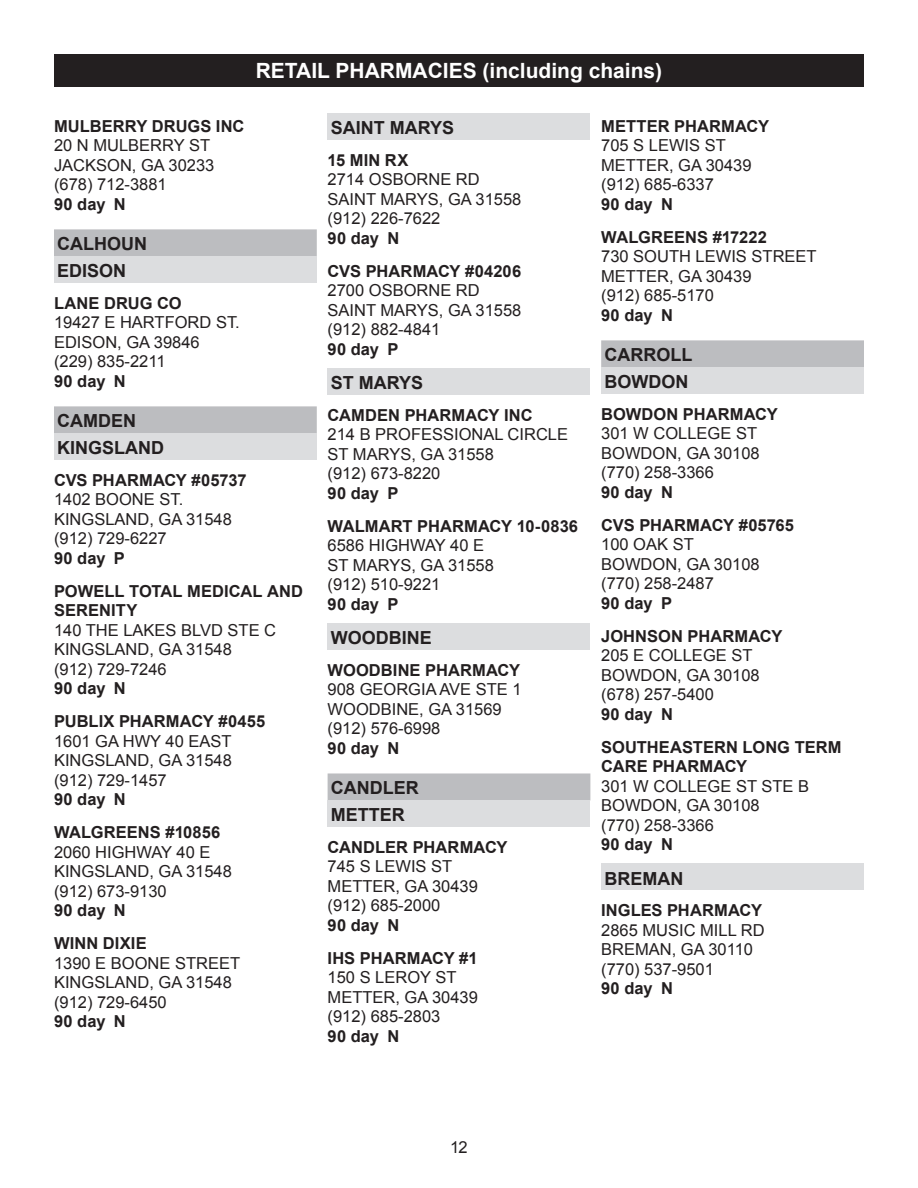
<style>
.page{position:relative;width:918px;height:1188px;background:#fff}
.page>*{position:absolute;margin:0;border:0;box-sizing:border-box;transform-origin:0 0}
.t1{font:700 21px "Arial";color:#fff}
.Listings___CITY_Gray{font:700 18px "Arial";color:#231f20}
.Listings___County_he{font:700 18px "Arial";color:#231f20}
.Listings___ePrescrib{font:16.5px/19.5px "Arial";color:#231f20}
.Listings___Pharmacy{font:700 16.5px/19.5px "Arial";letter-spacing:.005em;color:#231f20}
.s1{font-weight:700}
</style>
<div class="page">
<div style="left:54px;top:54px;width:810px;height:32px;background:#231f20"></div>
<div style="left:54px;top:229px;width:263px;height:27px;background:#bcbdc0"></div>
<div style="left:54px;top:256px;width:263px;height:27px;background:#dcdddf"></div>
<div style="left:54px;top:406px;width:263px;height:27px;background:#bcbdc0"></div>
<div style="left:54px;top:433px;width:263px;height:27px;background:#dcdddf"></div>
<div style="left:328px;top:113px;width:262px;height:27px;background:#dcdddf"></div>
<div style="left:328px;top:368px;width:262px;height:27px;background:#dcdddf"></div>
<div style="left:328px;top:623px;width:262px;height:27px;background:#dcdddf"></div>
<div style="left:328px;top:773px;width:262px;height:27px;background:#bcbdc0"></div>
<div style="left:328px;top:800px;width:262px;height:27px;background:#dcdddf"></div>
<div style="left:601px;top:340px;width:263px;height:27px;background:#bcbdc0"></div>
<div style="left:601px;top:367px;width:263px;height:27px;background:#dcdddf"></div>
<div style="left:601px;top:864px;width:263px;height:26px;background:#dcdddf"></div>
<p class="t1" style="left:256px;top:57px;width:408px">RETAIL PHARMACIES (including chains)</p>
<p class="Listings___Pharmacy" style="left:54px;top:117px;width:192px">MULBERRY DRUGS INC</p>
<p class="Listings___ePrescrib" style="left:54px;top:136px;width:162px">20 N MULBERRY ST<br>JACKSON, GA 30233 (678) 712-3881<br><span class="s1">90 day N</span></p>
<p class="Listings___County_he" style="left:57px;top:231px;width:91px">CALHOUN</p>
<p class="Listings___CITY_Gray" style="left:57px;top:259px;width:71px">EDISON</p>
<p class="Listings___Pharmacy" style="left:54px;top:294px;width:129px">LANE DRUG CO</p>
<p class="Listings___ePrescrib" style="left:54px;top:313px;width:187px">19427 E HARTFORD ST.<br>EDISON, GA 39846 (229) 835-2211<br><span class="s1">90 day N</span></p>
<p class="Listings___County_he" style="left:57px;top:408px;width:80px">CAMDEN</p>
<p class="Listings___CITY_Gray" style="left:57px;top:436px;width:108px">KINGSLAND</p>
<p class="Listings___Pharmacy" style="left:54px;top:471px;width:194px">CVS PHARMACY #05737</p>
<p class="Listings___ePrescrib" style="left:54px;top:490px;width:179px">1402 BOONE ST.<br>KINGSLAND, GA 31548 (912) 729-6227<br><span class="s1">90 day P</span></p>
<p class="Listings___Pharmacy" style="left:54px;top:582px;width:251px">POWELL TOTAL MEDICAL AND<br>SERENITY</p>
<p class="Listings___ePrescrib" style="left:54px;top:621px;width:224px">140 THE LAKES BLVD STE C<br>KINGSLAND, GA 31548<br>(912) 729-7246<br><span class="s1">90 day N</span></p>
<p class="Listings___Pharmacy" style="left:54px;top:712px;width:213px">PUBLIX PHARMACY #0455</p>
<p class="Listings___ePrescrib" style="left:54px;top:732px;width:179px">1601 GA HWY 40 EAST<br>KINGSLAND, GA 31548 (912) 729-1457<br><span class="s1">90 day N</span></p>
<p class="Listings___Pharmacy" style="left:54px;top:823px;width:168px">WALGREENS #10856</p>
<p class="Listings___ePrescrib" style="left:54px;top:843px;width:179px">2060 HIGHWAY 40 E<br>KINGSLAND, GA 31548 (912) 673-9130<br><span class="s1">90 day N</span></p>
<p class="Listings___Pharmacy" style="left:54px;top:934px;width:94px">WINN DIXIE</p>
<p class="Listings___ePrescrib" style="left:54px;top:954px;width:188px">1390 E BOONE STREET<br>KINGSLAND, GA 31548 (912) 729-6450<br><span class="s1">90 day N</span></p>
<p class="Listings___CITY_Gray" style="left:331px;top:116px;width:125px">SAINT MARYS</p>
<p class="Listings___Pharmacy" style="left:328px;top:151px;width:82px">15 MIN RX</p>
<p class="Listings___ePrescrib" style="left:328px;top:170px;width:195px">2714 OSBORNE RD<br>SAINT MARYS, GA 31558 (912) 226-7622<br><span class="s1">90 day N</span></p>
<p class="Listings___Pharmacy" style="left:328px;top:262px;width:195px">CVS PHARMACY #04206</p>
<p class="Listings___ePrescrib" style="left:328px;top:281px;width:195px">2700 OSBORNE RD<br>SAINT MARYS, GA 31558 (912) 882-4841<br><span class="s1">90 day P</span></p>
<p class="Listings___CITY_Gray" style="left:331px;top:371px;width:94px">ST MARYS</p>
<p class="Listings___Pharmacy" style="left:328px;top:406px;width:207px">CAMDEN PHARMACY INC</p>
<p class="Listings___ePrescrib" style="left:328px;top:425px;width:242px">214 B PROFESSIONAL CIRCLE<br>ST MARYS, GA 31558<br>(912) 673-8220<br><span class="s1">90 day P</span></p>
<p class="Listings___Pharmacy" style="left:328px;top:517px;width:252px">WALMART PHARMACY 10-0836</p>
<p class="Listings___ePrescrib" style="left:328px;top:536px;width:168px">6586 HIGHWAY 40 E<br>ST MARYS, GA 31558 (912) 510-9221<br><span class="s1">90 day P</span></p>
<p class="Listings___CITY_Gray" style="left:331px;top:626px;width:102px">WOODBINE</p>
<p class="Listings___Pharmacy" style="left:328px;top:661px;width:194px">WOODBINE PHARMACY</p>
<p class="Listings___ePrescrib" style="left:328px;top:680px;width:196px">908 GEORGIA AVE STE 1<br>WOODBINE, GA 31569 (912) 576-6998<br><span class="s1">90 day N</span></p>
<p class="Listings___County_he" style="left:331px;top:776px;width:89px">CANDLER</p>
<p class="Listings___CITY_Gray" style="left:331px;top:803px;width:75px">METTER</p>
<p class="Listings___Pharmacy" style="left:328px;top:838px;width:181px">CANDLER PHARMACY</p>
<p class="Listings___ePrescrib" style="left:328px;top:857px;width:152px">745 S LEWIS ST<br>METTER, GA 30439 (912) 685-2000<br><span class="s1">90 day N</span></p>
<p class="Listings___Pharmacy" style="left:328px;top:949px;width:152px">IHS PHARMACY #1</p>
<p class="Listings___ePrescrib" style="left:328px;top:968px;width:152px">150 S LEROY ST<br>METTER, GA 30439 (912) 685-2803<br><span class="s1">90 day N</span></p>
<p class="Listings___Pharmacy" style="left:601px;top:117px;width:169px">METTER PHARMACY</p>
<p class="Listings___ePrescrib" style="left:601px;top:136px;width:152px">705 S LEWIS ST<br>METTER, GA 30439 (912) 685-6337<br><span class="s1">90 day N</span></p>
<p class="Listings___Pharmacy" style="left:601px;top:228px;width:167px">WALGREENS #17222</p>
<p class="Listings___ePrescrib" style="left:601px;top:247px;width:217px">730 SOUTH LEWIS STREET<br>METTER, GA 30439<br>(912) 685-5170<br><span class="s1">90 day N</span></p>
<p class="Listings___County_he" style="left:604px;top:342px;width:89px">CARROLL</p>
<p class="Listings___CITY_Gray" style="left:604px;top:370px;width:85px">BOWDON</p>
<p class="Listings___Pharmacy" style="left:601px;top:405px;width:178px">BOWDON PHARMACY</p>
<p class="Listings___ePrescrib" style="left:601px;top:424px;width:160px">301 W COLLEGE ST<br>BOWDON, GA 30108 (770) 258-3366<br><span class="s1">90 day N</span></p>
<p class="Listings___Pharmacy" style="left:601px;top:516px;width:194px">CVS PHARMACY #05765</p>
<p class="Listings___ePrescrib" style="left:601px;top:535px;width:160px">100 OAK ST<br>BOWDON, GA 30108 (770) 258-2487<br><span class="s1">90 day P</span></p>
<p class="Listings___Pharmacy" style="left:601px;top:627px;width:183px">JOHNSON PHARMACY</p>
<p class="Listings___ePrescrib" style="left:601px;top:646px;width:160px">205 E COLLEGE ST<br>BOWDON, GA 30108 (678) 257-5400<br><span class="s1">90 day N</span></p>
<p class="Listings___Pharmacy" style="left:601px;top:738px;width:242px">SOUTHEASTERN LONG TERM<br>CARE PHARMACY</p>
<p class="Listings___ePrescrib" style="left:601px;top:777px;width:209px">301 W COLLEGE ST STE B<br>BOWDON, GA 30108<br>(770) 258-3366<br><span class="s1">90 day N</span></p>
<p class="Listings___CITY_Gray" style="left:604px;top:867px;width:80px">BREMAN</p>
<p class="Listings___Pharmacy" style="left:601px;top:901px;width:162px">INGLES PHARMACY</p>
<p class="Listings___ePrescrib" style="left:601px;top:921px;width:165px">2865 MUSIC MILL RD<br>BREMAN, GA 30110 (770) 537-9501<br><span class="s1">90 day N</span></p>
<p class="Listings___ePrescrib" style="left:450px;top:1137px;width:19px">12</p>
</div>
